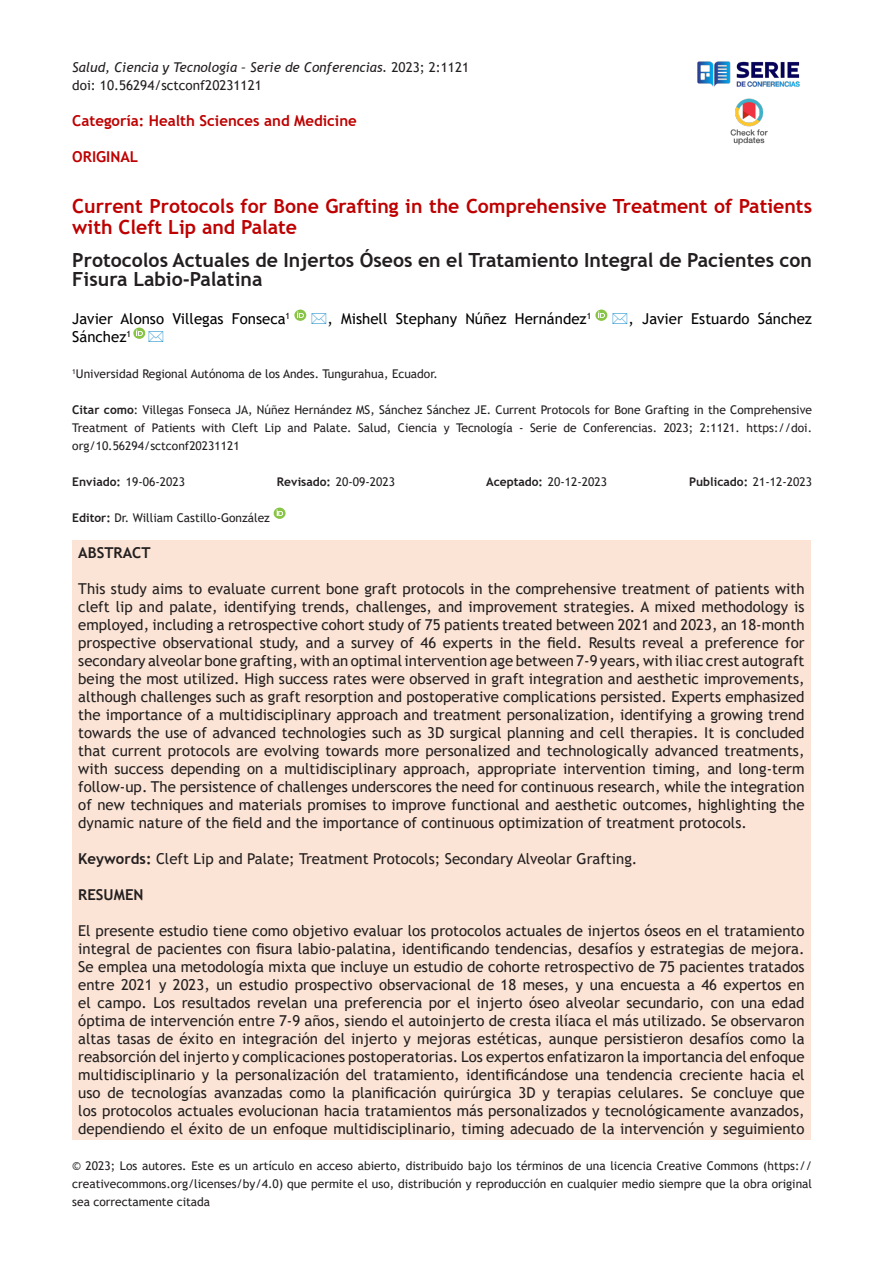
<style>
.page{position:relative;width:893px;height:1263px;background:#fff}
.page>*{position:absolute;margin:0;border:0;box-sizing:border-box;transform-origin:0 0}
.t1{font:700 19.5px/19.5px "Trebuchet MS";color:#231f20}
.t2{font:700 19.5px/21px "Trebuchet MS";color:#be0000}
.t3{font:15px/18px "Trebuchet MS";color:#231f20;text-align:justify}
.t4{font:15px "Trebuchet MS";color:#000}
.t5{font:700 15px "Trebuchet MS";color:#be0000}
.t6{font:700 15px "Trebuchet MS";color:#231f20}
.t7{font:italic 13.5px "Trebuchet MS";color:#231f20}
.t8{font:13.5px "Trebuchet MS";color:#231f20}
.t9{font:12px/18px "Trebuchet MS";color:#231f20;text-align:justify}
.t10{font:700 12px "Trebuchet MS";color:#231f20}
.s1{font-style:normal}
.s2{font-weight:700}
.s3{font-weight:400}
</style>
<div class="page">
<img style="left:697px;top:61px;width:103px;height:26px">
<img style="left:730px;top:98px;width:38px;height:47px">
<svg style="left:294px;top:310px;width:12px;height:11px"></svg>
<svg style="left:595px;top:310px;width:12px;height:11px"></svg>
<div style="left:72px;top:540px;width:739px;height:600px;background:#fbe4d5"></div>
<svg style="left:274px;top:508px;width:12px;height:11px"></svg>
<svg style="left:133px;top:328px;width:13px;height:11px"></svg>
<p class="t7" style="left:72px;top:59px;width:398px">Salud, Ciencia y Tecnología – Serie de Conferencias. <span class="s1">2023; 2:1121</span></p>
<p class="t8" style="left:72px;top:77px;width:191px">doi: 10.56294/sctconf20231121</p>
<p class="t5" style="left:72px;top:111px;width:286px">Categoría: Health Sciences and Medicine</p>
<p class="t5" style="left:72px;top:147px;width:67px">ORIGINAL</p>
<p class="t2" style="left:72px;top:195px;width:741px">Current Protocols for Bone Grafting in the Comprehensive Treatment of Patients with Cleft Lip and Palate</p>
<p class="t1" style="left:72px;top:250px;width:741px">Protocolos Actuales de Injertos Óseos en el Tratamiento Integral de Pacientes con<br>Fisura Labio-Palatina</p>
<p class="t4" style="left:72px;top:309px;width:219px">Javier Alonso Villegas Fonseca<sup>1</sup></p>
<p class="t4" style="left:327px;top:309px;width:265px">, Mishell Stephany Núñez Hernández<sup>1</sup></p>
<p class="t4" style="left:628px;top:309px;width:185px">, Javier Estuardo Sánchez</p>
<p class="t4" style="left:72px;top:327px;width:60px">Sánchez<sup>1</sup></p>
<p class="t9" style="left:72px;top:365px;width:367px"><sup>1</sup>Universidad Regional Autónoma de los Andes. Tungurahua, Ecuador.</p>
<p class="t9" style="left:72px;top:401px;width:741px"><span class="s2">Citar como</span>: Villegas Fonseca JA, Núñez Hernández MS, Sánchez Sánchez JE. Current Protocols for Bone Grafting in the Comprehensive Treatment of Patients with Cleft Lip and Palate. Salud, Ciencia y Tecnología - Serie de Conferencias. 2023; 2:1121. https://doi. org/10.56294/sctconf20231121</p>
<p class="t9" style="left:72px;top:473px;width:114px"><span class="s2">Enviado:</span> 19-06-2023</p>
<p class="t9" style="left:277px;top:473px;width:120px"><span class="s2">Revisado:</span> 20-09-2023</p>
<p class="t9" style="left:486px;top:473px;width:122px"><span class="s2">Aceptado:</span> 20-12-2023</p>
<p class="t10" style="left:689px;top:474px;width:124px">Publicado: <span class="s3">21-12-2023</span></p>
<p class="t9" style="left:72px;top:509px;width:199px"><span class="s2">Editor:</span> Dr. William Castillo-González</p>
<p class="t6" style="left:78px;top:543px;width:74px">ABSTRACT</p>
<p class="t3" style="left:78px;top:580px;width:728px">This study aims to evaluate current bone graft protocols in the comprehensive treatment of patients with cleft lip and palate, identifying trends, challenges, and improvement strategies. A mixed methodology is employed, including a retrospective cohort study of 75 patients treated between 2021 and 2023, an 18-month prospective observational study, and a survey of 46 experts in the field. Results reveal a preference for secondary alveolar bone grafting, with an optimal intervention age between 7-9 years, with iliac crest autograft being the most utilized. High success rates were observed in graft integration and aesthetic improvements, although challenges such as graft resorption and postoperative complications persisted. Experts emphasized the importance of a multidisciplinary approach and treatment personalization, identifying a growing trend towards the use of advanced technologies such as 3D surgical planning and cell therapies. It is concluded that current protocols are evolving towards more personalized and technologically advanced treatments, with success depending on a multidisciplinary approach, appropriate intervention timing, and long-term follow-up. The persistence of challenges underscores the need for continuous research, while the integration of new techniques and materials promises to improve functional and aesthetic outcomes, highlighting the dynamic nature of the field and the importance of continuous optimization of treatment protocols.</p>
<p class="t3" style="left:78px;top:850px;width:561px"><span class="s2">Keywords:</span> Cleft Lip and Palate; Treatment Protocols; Secondary Alveolar Grafting.</p>
<p class="t6" style="left:78px;top:885px;width:67px">RESUMEN</p>
<p class="t3" style="left:78px;top:922px;width:728px">El presente estudio tiene como objetivo evaluar los protocolos actuales de injertos óseos en el tratamiento integral de pacientes con fisura labio-palatina, identificando tendencias, desafíos y estrategias de mejora.<br>Se emplea una metodología mixta que incluye un estudio de cohorte retrospectivo de 75 pacientes tratados entre 2021 y 2023, un estudio prospectivo observacional de 18 meses, y una encuesta a 46 expertos en el campo. Los resultados revelan una preferencia por el injerto óseo alveolar secundario, con una edad óptima de intervención entre 7-9 años, siendo el autoinjerto de cresta ilíaca el más utilizado. Se observaron altas tasas de éxito en integración del injerto y mejoras estéticas, aunque persistieron desafíos como la reabsorción del injerto y complicaciones postoperatorias. Los expertos enfatizaron la importancia del enfoque multidisciplinario y la personalización del tratamiento, identificándose una tendencia creciente hacia el uso de tecnologías avanzadas como la planificación quirúrgica 3D y terapias celulares. Se concluye que los protocolos actuales evolucionan hacia tratamientos más personalizados y tecnológicamente avanzados, dependiendo el éxito de un enfoque multidisciplinario, timing adecuado de la intervención y seguimiento</p>
<p class="t9" style="left:72px;top:1157px;width:741px">© 2023; Los autores. Este es un artículo en acceso abierto, distribuido bajo los términos de una licencia Creative Commons (https:// creativecommons.org/licenses/by/4.0) que permite el uso, distribución y reproducción en cualquier medio siempre que la obra original sea correctamente citada</p>
</div>
